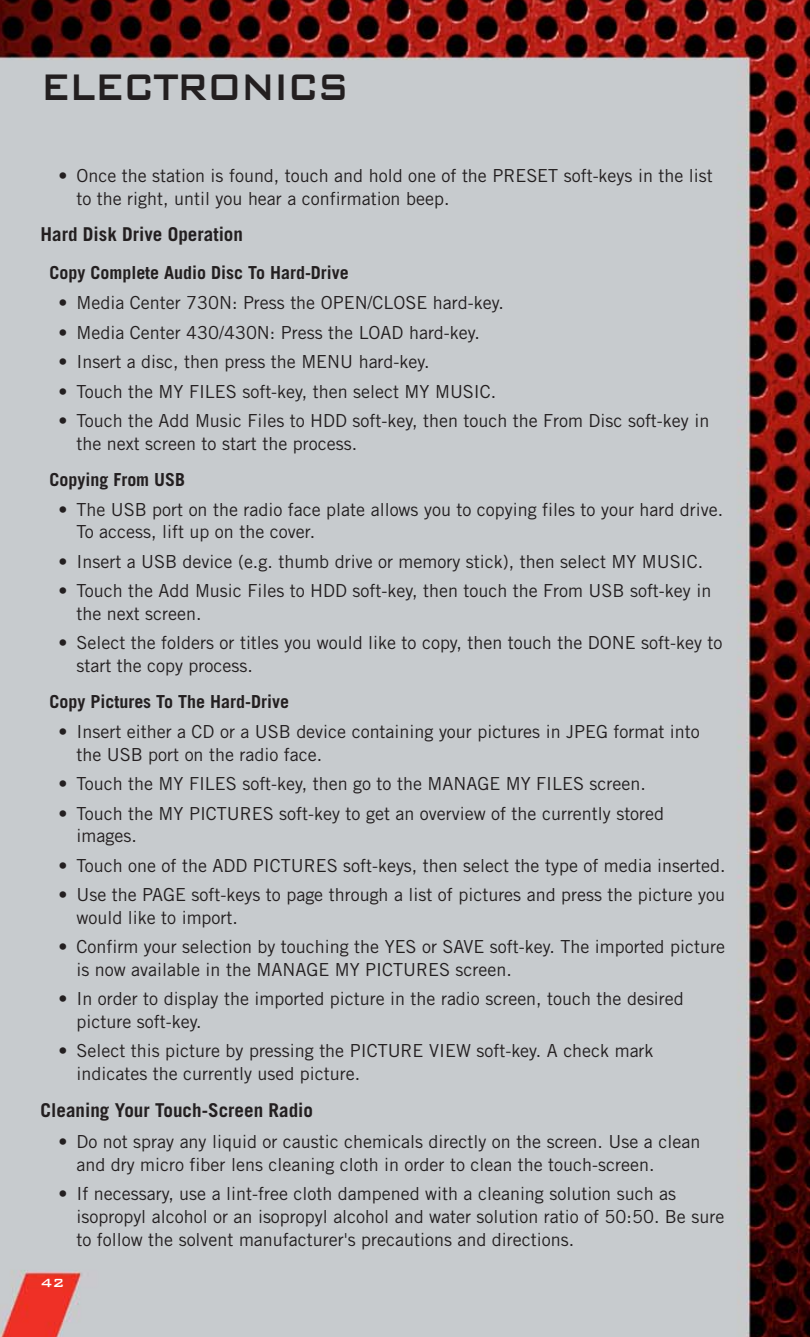
<style>
.page{position:relative;width:810px;height:1337px;background:#fff}
.page>*{position:absolute;margin:0;border:0;box-sizing:border-box;transform-origin:0 0}
.t1{font:500 49.5px "Bank Gothic BT";letter-spacing:-.05em;color:#231f20;scale:.82 1}
.t2{font:700 19.12px "Trade Gothic LT Std";color:#231f20}
.t3{font:18px/22.7px "Trade Gothic LT Std";color:#231f20}
.t4{font:700 18px "Trade Gothic LT Std";color:#231f20}
.t5{font:500 15.75px "Bank Gothic BT";color:#fff}
</style>
<div class="page">
<div style="left:0;top:0;width:810px;height:1336px;background:#c7cbce"></div>
<h1 class="t1" style="left:40px;top:54px;width:378px">ELECTRONICS</h1>
<p class="t3" style="left:76px;top:166px;width:638px;text-indent:-18px">• Once the station is found, touch and hold one of the PRESET soft-keys in the list to the right, until you hear a confirmation beep.</p>
<p class="t2" style="left:41px;top:228px;width:204px">Hard Disk Drive Operation</p>
<p class="t4" style="left:50px;top:266px;width:301px">Copy Complete Audio Disc To Hard-Drive</p>
<p class="t3" style="left:59px;top:293px;width:447px">• Media Center 730N: Press the OPEN/CLOSE hard-key.</p>
<p class="t3" style="left:59px;top:323px;width:423px">• Media Center 430/430N: Press the LOAD hard-key.</p>
<p class="t3" style="left:59px;top:352px;width:373px">• Insert a disc, then press the MENU hard-key.</p>
<p class="t3" style="left:59px;top:381px;width:439px">• Touch the MY FILES soft-key, then select MY MUSIC.</p>
<p class="t3" style="left:76px;top:411px;width:634px;text-indent:-18px">• Touch the Add Music Files to HDD soft-key, then touch the From Disc soft-key in the next screen to start the process.</p>
<p class="t4" style="left:50px;top:473px;width:137px">Copying From USB</p>
<p class="t3" style="left:76px;top:499px;width:648px;text-indent:-18px">• The USB port on the radio face plate allows you to copying files to your hard drive.<br>To access, lift up on the cover.</p>
<p class="t3" style="left:59px;top:552px;width:646px">• Insert a USB device (e.g. thumb drive or memory stick), then select MY MUSIC.</p>
<p class="t3" style="left:76px;top:581px;width:636px;text-indent:-18px">• Touch the Add Music Files to HDD soft-key, then touch the From USB soft-key in the next screen.</p>
<p class="t3" style="left:76px;top:633px;width:647px;text-indent:-18px">• Select the folders or titles you would like to copy, then touch the DONE soft-key to start the copy process.</p>
<p class="t4" style="left:50px;top:695px;width:241px">Copy Pictures To The Hard-Drive</p>
<p class="t3" style="left:76px;top:722px;width:625px;text-indent:-18px">• Insert either a CD or a USB device containing your pictures in JPEG format into the USB port on the radio face.</p>
<p class="t3" style="left:59px;top:774px;width:589px">• Touch the MY FILES soft-key, then go to the MANAGE MY FILES screen.</p>
<p class="t3" style="left:76px;top:803px;width:589px;text-indent:-18px">• Touch the MY PICTURES soft-key to get an overview of the currently stored images.</p>
<p class="t3" style="left:59px;top:855px;width:669px">• Touch one of the ADD PICTURES soft-keys, then select the type of media inserted.</p>
<p class="t3" style="left:76px;top:885px;width:650px;text-indent:-18px">• Use the PAGE soft-keys to page through a list of pictures and press the picture you would like to import.</p>
<p class="t3" style="left:76px;top:937px;width:650px;text-indent:-18px">• Confirm your selection by touching the YES or SAVE soft-key. The imported picture is now available in the MANAGE MY PICTURES screen.</p>
<p class="t3" style="left:76px;top:989px;width:609px;text-indent:-18px">• In order to display the imported picture in the radio screen, touch the desired picture soft-key.</p>
<p class="t3" style="left:76px;top:1041px;width:579px;text-indent:-18px">• Select this picture by pressing the PICTURE VIEW soft-key. A check mark indicates the currently used picture.</p>
<p class="t2" style="left:41px;top:1103px;width:274px">Cleaning Your Touch-Screen Radio</p>
<p class="t3" style="left:76px;top:1132px;width:625px;text-indent:-18px">• Do not spray any liquid or caustic chemicals directly on the screen. Use a clean and dry micro fiber lens cleaning cloth in order to clean the touch-screen.</p>
<p class="t3" style="left:76px;top:1184px;width:649px;text-indent:-18px">• If necessary, use a lint-free cloth dampened with a cleaning solution such as isopropyl alcohol or an isopropyl alcohol and water solution ratio of 50:50. Be sure to follow the solvent manufacturer's precautions and directions.</p>
<p class="t5" style="left:40px;top:1272px;width:26px">42</p>
</div>
